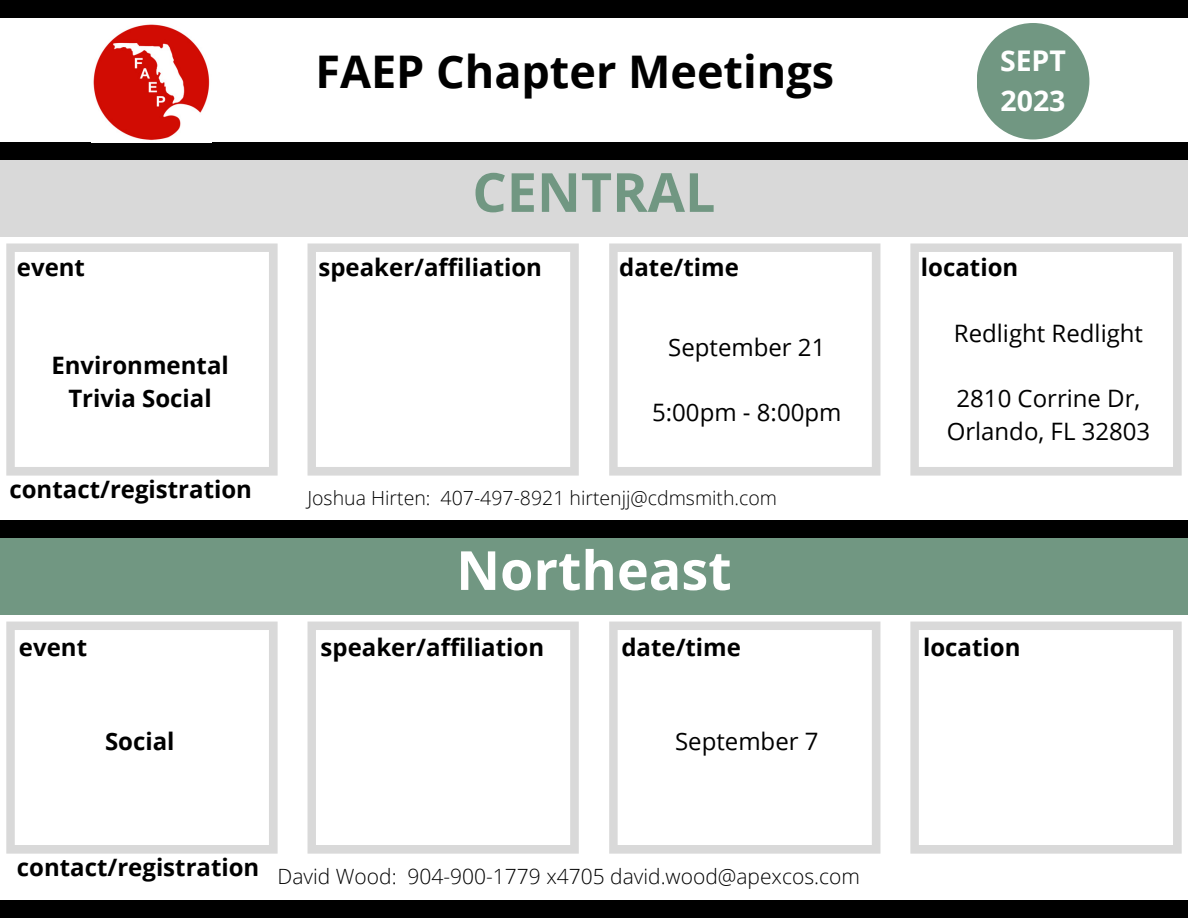
<style>
.page{position:relative;width:1188px;height:918px;background:#fff}
.page>*{position:absolute;margin:0;border:0;box-sizing:border-box;transform-origin:0 0}
.t1{font:700 54px "Open Sans";color:#fff}
.t2{font:700 54px "Open Sans";color:#719782}
.t3{font:700 45px "Open Sans";color:#000}
.t4{font:700 28.5px "Open Sans";color:#fff}
.t5{font:700 24px/32.7px "Open Sans";color:#000;text-align:center}
.t6{font:24px/32.7px "Open Sans";color:#000;text-align:center}
.t7{font:300 21px "Open Sans";color:#000}
.t8{font:300 19.5px "Open Sans";color:#000}
</style>
<div class="page">
<div style="left:0;top:160px;width:1188px;height:77px;background:#d9d9d9"></div>
<div style="left:0;top:143px;width:1188px;height:17px;background:#000"></div>
<svg style="left:6px;top:243px;width:272px;height:233px"></svg>
<img style="left:93px;top:24px;width:117px;height:116px">
<div style="left:977px;top:23px;width:112px;height:116px;background:#719782;border-radius:50%"></div>
<div style="left:0;top:0;width:1188px;height:17px;background:#000"></div>
<svg style="left:308px;top:243px;width:271px;height:233px"></svg>
<svg style="left:609px;top:243px;width:271px;height:233px"></svg>
<svg style="left:910px;top:243px;width:272px;height:233px"></svg>
<div style="left:0;top:538px;width:1188px;height:77px;background:#719782"></div>
<div style="left:0;top:521px;width:1188px;height:17px;background:#000"></div>
<svg style="left:6px;top:622px;width:272px;height:232px"></svg>
<svg style="left:308px;top:622px;width:271px;height:232px"></svg>
<svg style="left:609px;top:622px;width:271px;height:232px"></svg>
<svg style="left:910px;top:622px;width:272px;height:232px"></svg>
<div style="left:0;top:901px;width:1188px;height:17px;background:#000"></div>
<p class="t3" style="left:315px;top:40px;width:520px">FAEP Chapter Meetings</p>
<p class="t2" style="left:472px;top:154px;width:245px">CENTRAL</p>
<p class="t4" style="left:1000px;top:41px;width:68px">SEPT</p>
<p class="t4" style="left:1001px;top:80px;width:67px">2023</p>
<p class="t5" style="left:17px;top:250px;width:70px">event</p>
<p class="t5" style="left:318px;top:250px;width:225px">speaker/affiliation</p>
<p class="t5" style="left:619px;top:250px;width:121px">date/time</p>
<p class="t5" style="left:921px;top:250px;width:99px">location</p>
<p class="t5" style="left:51px;top:349px;width:179px">Environmental<br>Trivia Social</p>
<p class="t6" style="left:668px;top:330px;width:159px">September 21</p>
<p class="t6" style="left:652px;top:395px;width:191px">5:00pm - 8:00pm</p>
<p class="t5" style="left:9px;top:472px;width:244px">contact/registration</p>
<p class="t8" style="left:307px;top:485px;width:471px">Joshua Hirten: 407-497-8921 hirtenjj@cdmsmith.com</p>
<p class="t1" style="left:456px;top:532px;width:277px">Northeast</p>
<p class="t6" style="left:954px;top:316px;width:191px">Redlight Redlight</p>
<p class="t6" style="left:947px;top:381px;width:205px">2810 Corrine Dr,<br>Orlando, FL 32803</p>
<p class="t5" style="left:19px;top:631px;width:70px">event</p>
<p class="t5" style="left:321px;top:631px;width:225px">speaker/affiliation</p>
<p class="t5" style="left:621px;top:631px;width:121px">date/time</p>
<p class="t5" style="left:923px;top:631px;width:99px">location</p>
<p class="t5" style="left:105px;top:725px;width:71px">Social</p>
<p class="t6" style="left:675px;top:725px;width:145px">September 7</p>
<p class="t5" style="left:17px;top:850px;width:244px">contact/registration</p>
<p class="t7" style="left:278px;top:862px;width:584px">David Wood: 904-900-1779 x4705 david.wood@apexcos.com</p>
</div>
